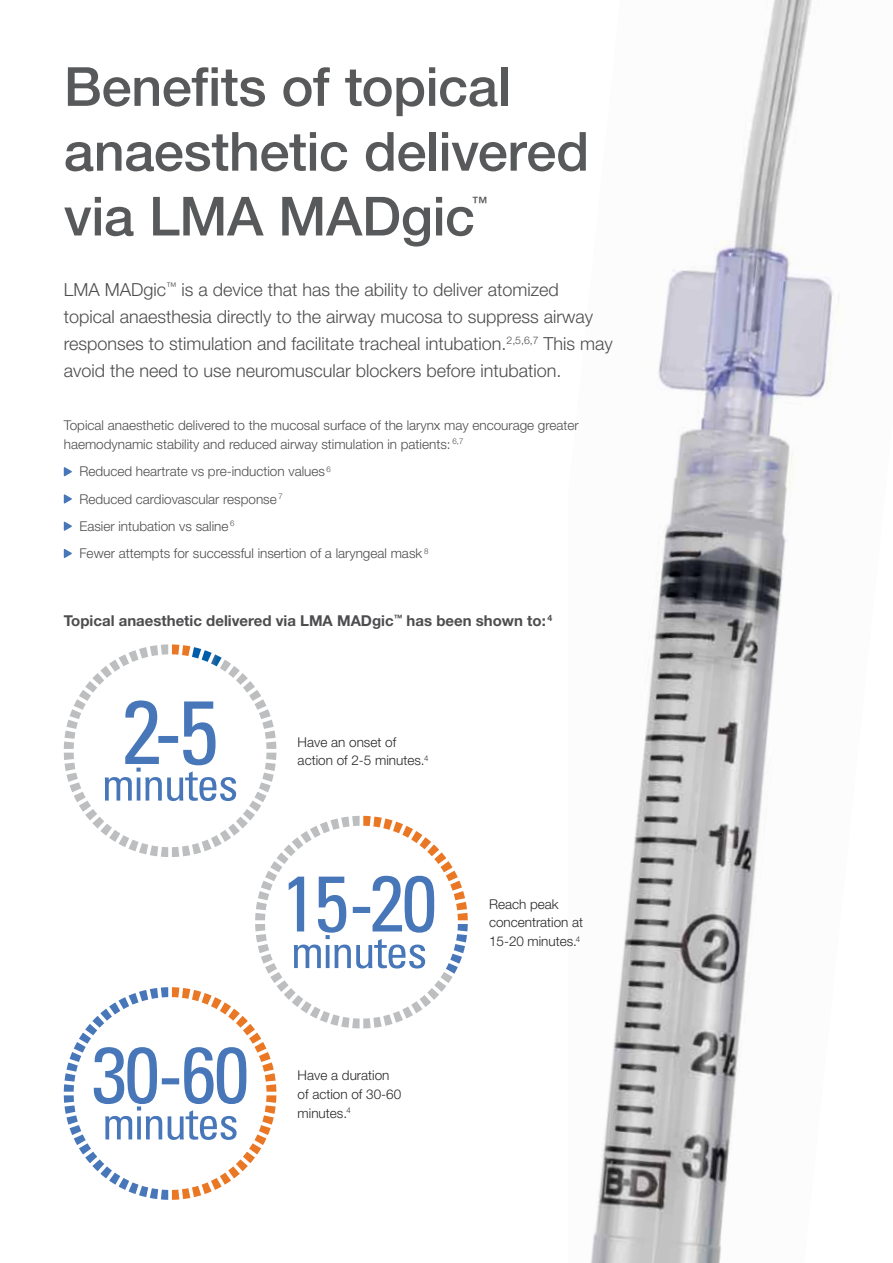
<style>
.page{position:relative;width:893px;height:1263px;background:#fff}
.page>*{position:absolute;margin:0;border:0;box-sizing:border-box;transform-origin:0 0}
.t1{font:500 54px/64.8px "Helvetica Neue";letter-spacing:-.01em;color:#58595b}
.t2{font:300 18px/27px "Helvetica Neue";color:#4d4d4f}
.t3{font:500 15.75px "Helvetica Neue";color:#58595b}
.t4{font:700 15px "Helvetica Neue";color:#4d4d4f}
.t5{font:300 13.5px/27.3px "Helvetica Neue";color:#4d4d4f}
.t6{font:300 13.5px/18.8px "Helvetica Neue";color:#292829}
</style>
<div class="page">
<img style="left:590px;top:0;width:250px;height:1263px">
<svg style="left:64px;top:467px;width:8px;height:10px"></svg>
<svg style="left:64px;top:494px;width:8px;height:10px"></svg>
<svg style="left:64px;top:521px;width:8px;height:10px"></svg>
<svg style="left:64px;top:549px;width:8px;height:9px"></svg>
<svg style="left:64px;top:644px;width:404px;height:556px"></svg>
<h1 class="t1" style="left:64px;top:54px;width:527px">Benefits of topical anaesthetic delivered via LMA MADgic</h1>
<p class="t3" style="left:472px;top:193px;width:17px">™</p>
<p class="t2" style="left:64px;top:276px;width:551px">LMA MADgic<sup>™</sup> is a device that has the ability to deliver atomized topical anaesthesia directly to the airway mucosa to suppress airway responses to stimulation and facilitate tracheal intubation.<sup>2,5,6,7</sup> This may avoid the need to use neuromuscular blockers before intubation.</p>
<p class="t5" style="left:64px;top:416px;width:516px;line-height:18.8px">Topical anaesthetic delivered to the mucosal surface of the larynx may encourage greater haemodynamic stability and reduced airway stimulation in patients: <sup>6,7</sup></p>
<p class="t5" style="left:79px;top:457px;width:351px">Reduced heartrate vs pre-induction values <sup>6<br></sup>Reduced cardiovascular response <sup>7<br></sup>Easier intubation vs saline <sup>6<br></sup>Fewer attempts for successful insertion of a laryngeal mask <sup>8</sup></p>
<p class="t4" style="left:64px;top:611px;width:490px">Topical anaesthetic delivered via LMA MADgic<sup>™</sup> has been shown to: <sup>4</sup></p>
<p class="t6" style="left:298px;top:732px;width:132px">Have an onset of action of 2-5 minutes.<sup>4</sup></p>
<p class="t6" style="left:298px;top:1065px;width:105px">Have a duration of action of 30-60 minutes.<sup>4</sup></p>
<p class="t6" style="left:489px;top:894px;width:96px">Reach peak concentration at<br>15-20 minutes.<sup>4</sup></p>
</div>
